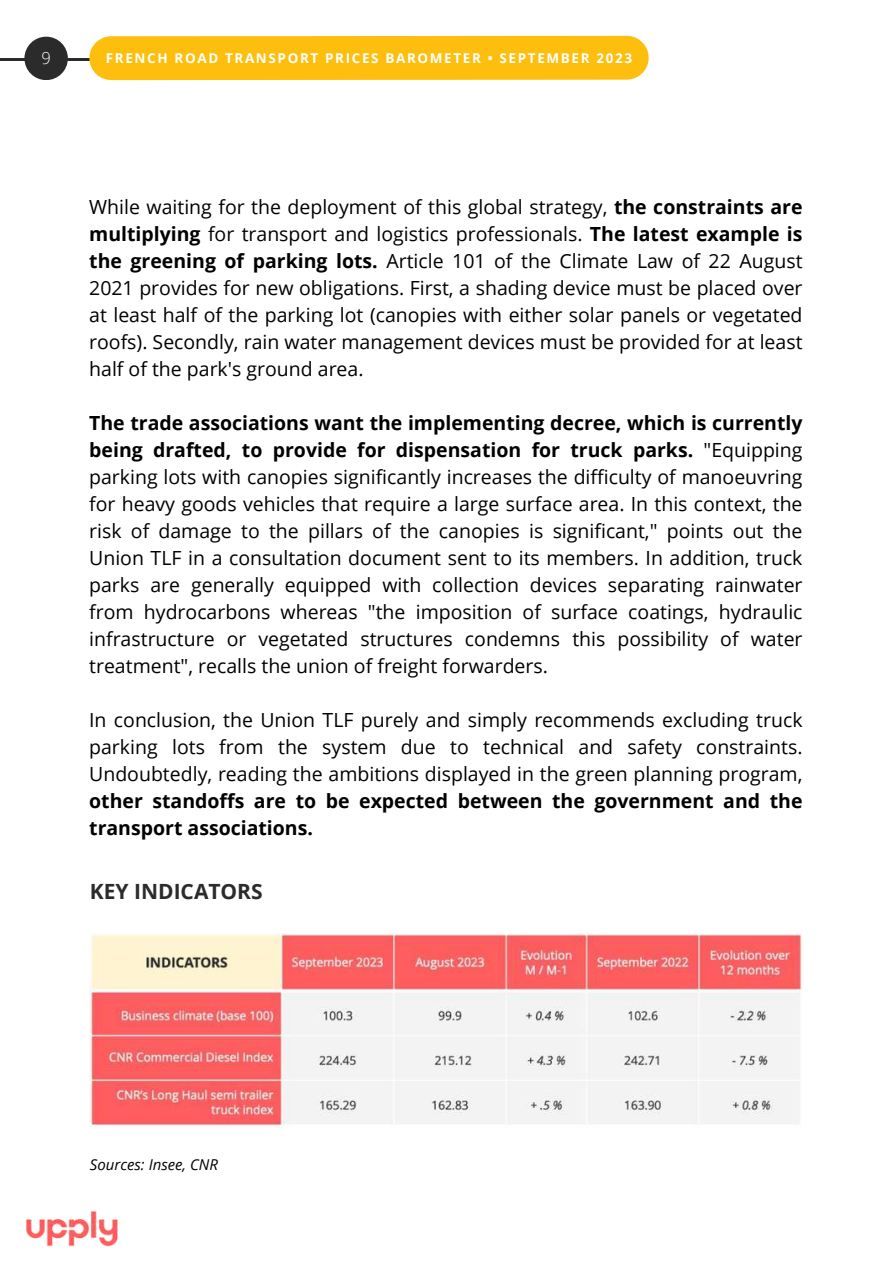
<style>
.page{position:relative;width:893px;height:1264px;background:#fff}
.page>*{position:absolute;margin:0;border:0;box-sizing:border-box;transform-origin:0 0}
.t1{font:700 21px "Open Sans";color:#2b2b2b}
.t2{font:19.5px/27px "Open Sans";color:#000;text-align:justify}
.t3{font:700 19.5px/27px "Open Sans";color:#000}
.t4{font:300 16.5px "Open Sans";color:#fff}
.t5{font:italic 15px "Open Sans";color:#000}
.t6{font:700 13.5px "Open Sans";letter-spacing:.12em;color:#fff}
.s1{font-weight:700}
</style>
<div class="page">
<img style="left:26px;top:1211px;width:92px;height:36px">
<hr style="left:0;top:58px;width:119px;height:3px;background:#2b2b2b">
<div style="left:24px;top:37px;width:44px;height:43px;background:#2b2b2b;border-radius:50%"></div>
<img style="left:90px;top:933px;width:712px;height:195px">
<div style="left:111px;top:36px;width:515px;height:44px;background:#febe0d"></div>
<p class="t4" style="left:41px;top:46px;width:11px">9</p>
<p class="t6" style="left:106px;top:48px;width:527px">FRENCH ROAD TRANSPORT PRICES BAROMETER • SEPTEMBER 2023</p>
<p class="t2" style="left:89px;top:193px;width:714px">While waiting for the deployment of this global strategy, <span class="s1">the constraints are multiplying</span> for transport and logistics professionals. <span class="s1">The latest example is the greening of parking lots.</span> Article 101 of the Climate Law of 22 August 2021 provides for new obligations. First, a shading device must be placed over at least half of the parking lot (canopies with either solar panels or vegetated roofs). Secondly, rain water management devices must be provided for at least half of the park's ground area.</p>
<p class="t2" style="left:89px;top:408px;width:714px"><span class="s1">The trade associations want the implementing decree, which is currently being drafted, to provide for dispensation for truck parks.</span> "Equipping parking lots with canopies significantly increases the difficulty of manoeuvring for heavy goods vehicles that require a large surface area. In this context, the risk of damage to the pillars of the canopies is significant," points out the Union TLF in a consultation document sent to its members. In addition, truck parks are generally equipped with collection devices separating rainwater from hydrocarbons whereas "the imposition of surface coatings, hydraulic infrastructure or vegetated structures condemns this possibility of water treatment", recalls the union of freight forwarders.</p>
<p class="t2" style="left:89px;top:705px;width:714px">In conclusion, the Union TLF purely and simply recommends excluding truck parking lots from the system due to technical and safety constraints.<br>Undoubtedly, reading the ambitions displayed in the green planning program,</p>
<p class="t3" style="left:89px;top:786px;width:714px">other standoffs are to be expected between the government and the transport associations.</p>
<p class="t1" style="left:90px;top:877px;width:174px">KEY INDICATORS</p>
<p class="t5" style="left:90px;top:1154px;width:129px">Sources: Insee, CNR</p>
</div>
